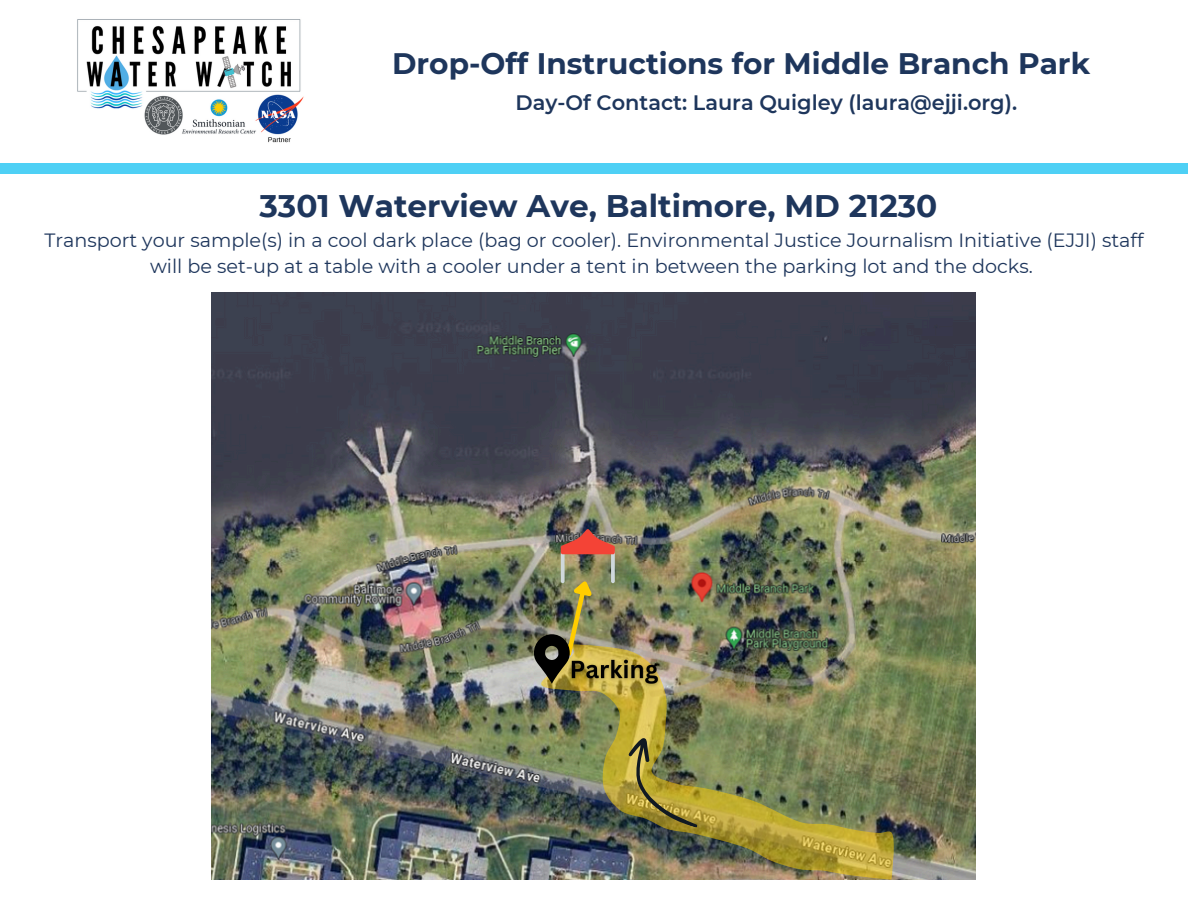
<style>
.page{position:relative;width:1188px;height:918px;background:#fff}
.page>*{position:absolute;margin:0;border:0;box-sizing:border-box;transform-origin:0 0}
.t1{font:700 31.2px "Montserrat";color:#1e365c}
.t2{font:700 29.55px "Montserrat";color:#1e365c}
.t3{font:600 20.85px "Montserrat";color:#1e365c}
.t4{font:19.2px/25.8px "Montserrat";color:#1e365c;text-align:center}
</style>
<div class="page">
<div style="left:0;top:163px;width:1188px;height:10px;background:#4ed0f5"></div>
<img style="left:77px;top:19px;width:227px;height:124px">
<img style="left:212px;top:292px;width:764px;height:587px">
<img style="left:541px;top:644px;width:354px;height:236px">
<img style="left:615px;top:733px;width:101px;height:95px">
<svg style="left:561px;top:551px;width:4px;height:32px"></svg>
<svg style="left:611px;top:551px;width:4px;height:32px"></svg>
<svg style="left:561px;top:529px;width:54px;height:25px"></svg>
<img style="left:566px;top:653px;width:99px;height:39px">
<img style="left:534px;top:573px;width:68px;height:111px">
<p class="t2" style="left:392px;top:45px;width:700px">Drop-Off Instructions for Middle Branch Park</p>
<p class="t3" style="left:516px;top:90px;width:503px">Day-Of Contact: Laura Quigley (laura@ejji.org).</p>
<h3 class="t1" style="left:259px;top:187px;width:679px">3301 Waterview Ave, Baltimore, MD 21230</h3>
<p class="t4" style="left:44px;top:227px;width:1101px">Transport your sample(s) in a cool dark place (bag or cooler). Environmental Justice Journalism Initiative (EJJI) staff will be set-up at a table with a cooler under a tent in between the parking lot and the docks.</p>
</div>
